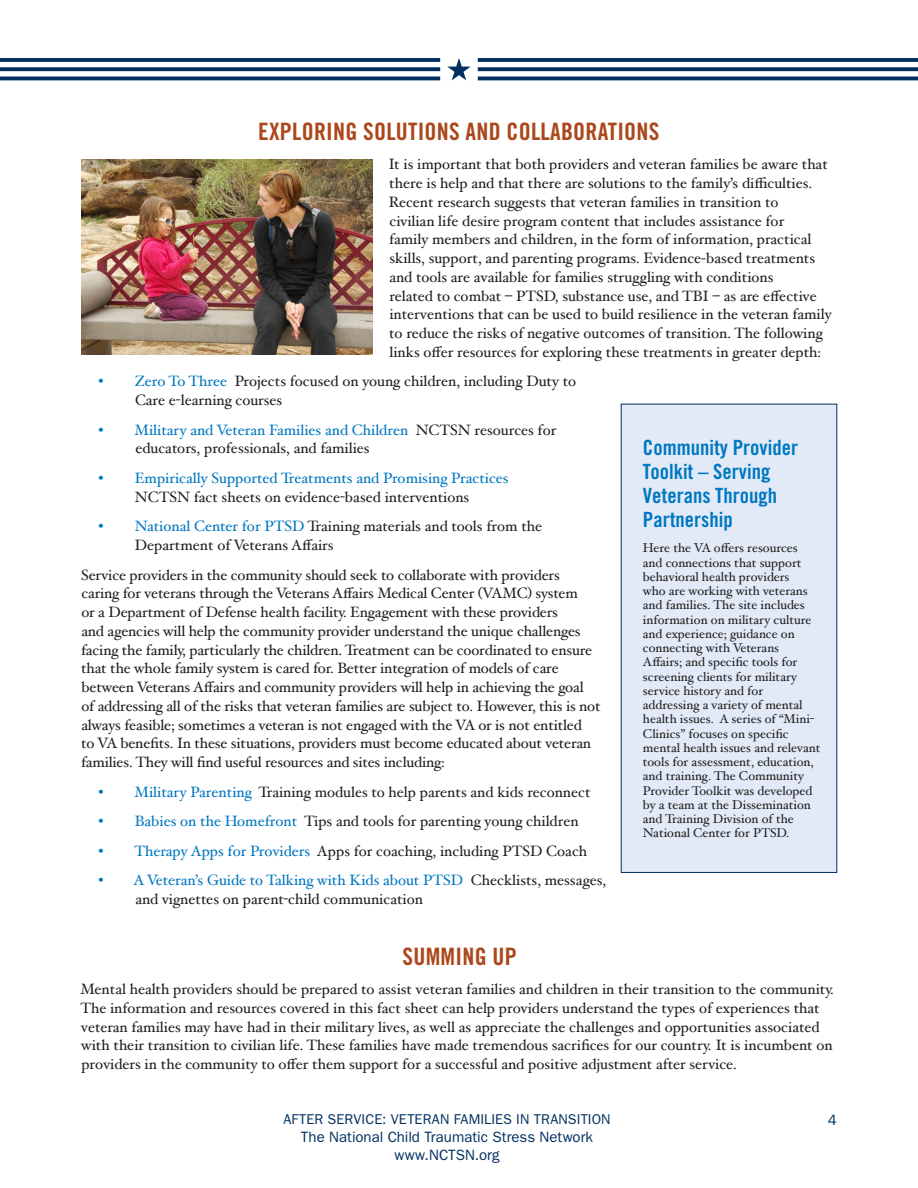
<style>
.page{position:relative;width:918px;height:1188px;background:#fff}
.page>*{position:absolute;margin:0;border:0;box-sizing:border-box;transform-origin:0 0}
.t1{font:24px "Trade Gothic Bold Cond Twenty";letter-spacing:.01em;color:#ab471b}
.t2{font:21px/24px "Trade Gothic Bold Cond Twenty";color:#0077c0}
.t3{font:15px/18.8px "Hoefler Text";color:#231f20}
.t4{font:15px/18.8px "Hoefler Text";color:#0077c0;text-align:center}
.t5{font:15px/18px "ITC Franklin Gothic Std";color:#002f60;text-align:center}
.t6{font:14.25px "ITC Franklin Gothic Std";letter-spacing:.01em;color:#002f60}
.t7{font:12.75px/14.2px "Hoefler Text";color:#231f20}
.s1{color:#0077c0}
.s2{color:#231f20}
</style>
<div class="page">
<svg style="left:447px;top:58px;width:24px;height:22px"></svg>
<svg style="left:478px;top:58px;width:440px;height:4px;background:#073464"></svg>
<svg style="left:478px;top:67px;width:440px;height:4px;background:#113c6a"></svg>
<hr style="left:478px;top:77px;width:440px;height:3px;background:#002f60">
<svg style="left:0;top:58px;width:440px;height:4px;background:#073464"></svg>
<svg style="left:0;top:67px;width:440px;height:4px;background:#113c6a"></svg>
<hr style="left:0;top:77px;width:440px;height:3px;background:#002f60">
<img style="left:81px;top:159px;width:292px;height:196px">
<div style="left:621px;top:404px;width:216px;height:468px;background:#e1eaf6"></div>
<p class="t1" style="left:258px;top:117px;width:403px">EXPLORING SOLUTIONS AND COLLABORATIONS</p>
<p class="t3" style="left:388px;top:155px;width:445px">It is important that both providers and veteran families be aware that there is help and that there are solutions to the family’s difficulties.<br>Recent research suggests that veteran families in transition to<br>civilian life desire program content that includes assistance for<br>family members and children, in the form of information, practical skills, support, and parenting programs. Evidence-based treatments and tools are available for families struggling with conditions<br>related to combat – PTSD, substance use, and TBI – as are effective interventions that can be used to build resilience in the veteran family to reduce the risks of negative outcomes of transition. The following links offer resources for exploring these treatments in greater depth:</p>
<p class="t3" style="left:135px;top:372px;width:443px;text-indent:-37px"><span class="s1">• Zero To Three</span> Projects focused on young children, including Duty to<br>Care e-learning courses</p>
<p class="t3" style="left:135px;top:420px;width:422px;text-indent:-37px"><span class="s1">• Military and Veteran Families and Children</span> NCTSN resources for educators, professionals, and families</p>
<p class="t4" style="left:98px;top:468px;width:412px">• Empirically Supported Treatments and Promising Practices<br><span class="s2">NCTSN fact sheets on evidence-based interventions</span></p>
<p class="t3" style="left:135px;top:517px;width:409px;text-indent:-36px"><span class="s1">• National Center for PTSD</span> Training materials and tools from the<br>Department of Veterans Affairs</p>
<p class="t3" style="left:81px;top:565px;width:521px">Service providers in the community should seek to collaborate with providers caring for veterans through the Veterans Affairs Medical Center (VAMC) system<br>or a Department of Defense health facility. Engagement with these providers<br>and agencies will help the community provider understand the unique challenges facing the family, particularly the children. Treatment can be coordinated to ensure that the whole family system is cared for. Better integration of models of care between Veterans Affairs and community providers will help in achieving the goal<br>of addressing all of the risks that veteran families are subject to. However, this is not always feasible; sometimes a veteran is not engaged with the VA or is not entitled<br>to VA benefits. In these situations, providers must become educated about veteran families. They will find useful resources and sites including:</p>
<p class="t3" style="left:98px;top:782px;width:494px"><span class="s1">• Military Parenting</span> Training modules to help parents and kids reconnect</p>
<p class="t3" style="left:98px;top:812px;width:482px"><span class="s1">• Babies on the Homefront</span> Tips and tools for parenting young children</p>
<p class="t3" style="left:98px;top:841px;width:490px"><span class="s1">• Therapy Apps for Providers</span> Apps for coaching, including PTSD Coach</p>
<p class="t3" style="left:135px;top:871px;width:472px;text-indent:-37px"><span class="s1">• A Veteran’s Guide to Talking with Kids about PTSD</span> Checklists, messages, and vignettes on parent-child communication</p>
<p class="t1" style="left:403px;top:942px;width:116px">SUMMING UP</p>
<p class="t3" style="left:80px;top:980px;width:755px">Mental health providers should be prepared to assist veteran families and children in their transition to the community.<br>The information and resources covered in this fact sheet can help providers understand the types of experiences that veteran families may have had in their military lives, as well as appreciate the challenges and opportunities associated with their transition to civilian life. These families have made tremendous sacrifices for our country. It is incumbent on providers in the community to offer them support for a successful and positive adjustment after service.</p>
<p class="t2" style="left:643px;top:436px;width:157px">Community Provider<br>Toolkit – Serving<br>Veterans Through<br>Partnership</p>
<p class="t7" style="left:643px;top:541px;width:179px">Here the VA offers resources and connections that support behavioral health providers<br>who are working with veterans and families. The site includes information on military culture and experience; guidance on connecting with Veterans<br>Affairs; and specific tools for screening clients for military service history and for addressing a variety of mental health issues. A series of “Mini-<br>Clinics” focuses on specific mental health issues and relevant tools for assessment, education, and training. The Community<br>Provider Toolkit was developed by a team at the Dissemination and Training Division of the<br>National Center for PTSD.</p>
<p class="t6" style="left:283px;top:1111px;width:329px">AFTER SERVICE: VETERAN FAMILIES IN TRANSITION</p>
<p class="t5" style="left:828px;top:1111px;width:10px">4</p>
<p class="t5" style="left:301px;top:1128px;width:294px">The National Child Traumatic Stress Network www.NCTSN.org</p>
</div>
